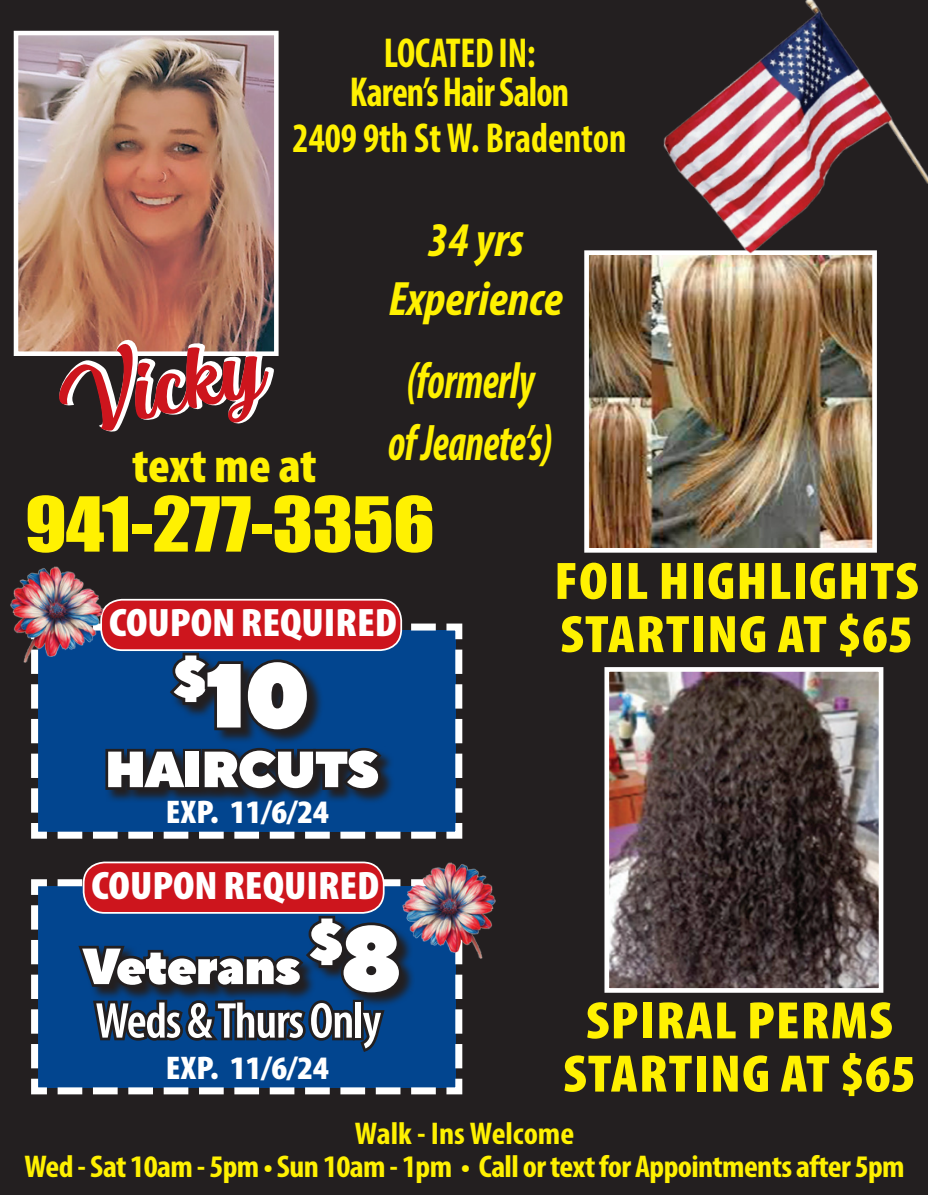
<style>
.page{position:relative;width:928px;height:1195px;background:#fff}
.page>*{position:absolute;margin:0;border:0;box-sizing:border-box;transform-origin:0 0}
.t1{font:900 90.65px "TT Norms Pro";color:#fff}
.t2{font:73.85px "Mailston";color:#cd151d}
.t3{font:70px "Impact";letter-spacing:-.01em;color:#fff101;scale:1.1 1}
.t4{font:900 condensed 53.2px/53.2px "Myriad Pro";letter-spacing:.02em;color:#fff101;text-align:center;scale:1.08 1}
.t5{font:italic 700 condensed 51.8px "Myriad Pro";letter-spacing:-.01em;color:#fff101;scale:.8 1}
.t6{font:900 50.75px "TT Norms Pro";letter-spacing:-.025em;color:#fff}
.t7{font:600 condensed 50.75px "Myriad Pro";letter-spacing:-.025em;color:#fff}
.t8{font:900 condensed 49px "Myriad Pro";letter-spacing:-.005em;color:#fff101}
.t9{font:italic 700 condensed 48.65px "Myriad Pro";color:#fff101}
.t10{font:700 condensed 42px "Myriad Pro";letter-spacing:-.005em;color:#fff101;scale:.9 1}
.t11{font:700 condensed 42px "Myriad Pro";letter-spacing:-.025em;color:#fff101;scale:.9 1}
.t12{font:900 condensed 39.9px "Myriad Pro";color:#fff;scale:1.08 1}
.t13{font:900 condensed 32.9px "Myriad Pro";letter-spacing:.01em;color:#fff;scale:1.08 1}
.t14{font:700 condensed 31.5px "Myriad Pro";letter-spacing:-.02em;color:#fff101;scale:1.05 1}
.t15{font:700 condensed 31.5px "Myriad Pro";color:#fff101;scale:1.05 1}
.s1{font-size:90.65px}
</style>
<div class="page">
<div style="left:0;top:0;width:927px;height:1194px;background:#231f20"></div>
<img style="left:590px;top:256px;width:280px;height:290px">
<div style="left:584px;top:250px;width:292px;height:302px;border:5px solid #fff"></div>
<img style="left:610px;top:673px;width:267px;height:313px">
<div style="left:604px;top:667px;width:279px;height:325px;border:5px solid #fff"></div>
<img style="left:20px;top:37px;width:252px;height:313px">
<div style="left:14px;top:31px;width:264px;height:325px;border:5px solid #fff"></div>
<svg style="left:53px;top:336px;width:219px;height:96px"></svg>
<svg style="left:31px;top:620px;width:432px;height:219px;background:#1f5794"></svg>
<svg style="left:31px;top:875px;width:432px;height:220px;background:#3d6899"></svg>
<svg style="left:105px;top:654px;width:289px;height:150px;background:#044286"></svg>
<svg style="left:166px;top:651px;width:146px;height:83px"></svg>
<svg style="left:103px;top:746px;width:89px;height:48px"></svg>
<svg style="left:199px;top:744px;width:186px;height:50px"></svg>
<div style="left:101px;top:599px;width:300px;height:51px;background:#cd151d;border-radius:21px"></div>
<div style="left:100px;top:599px;width:302px;height:52px;border:2px solid #fff;border-radius:21px"></div>
<div style="left:84px;top:862px;width:299px;height:50px;background:#cd151d;border-radius:21px"></div>
<div style="left:83px;top:861px;width:301px;height:52px;border:2px solid #fff;border-radius:21px"></div>
<svg style="left:58px;top:905px;width:383px;height:190px"></svg>
<img style="left:644px;top:0;width:283px;height:282px">
<img style="left:10px;top:566px;width:98px;height:101px">
<img style="left:398px;top:862px;width:98px;height:101px">
<p class="t10" style="left:384px;top:27px;width:170px">LOCATED IN:</p>
<p class="t11" style="left:350px;top:66px;width:245px">Karen’s Hair Salon</p>
<p class="t10" style="left:292px;top:112px;width:372px">2409 9th St W. Bradenton</p>
<p class="t9" style="left:427px;top:210px;width:98px">34 yrs</p>
<p class="t9" style="left:388px;top:268px;width:175px">Experience</p>
<p class="t2" style="left:53px;top:369px;width:208px;rotate:-12deg">Vicky</p>
<p class="t5" style="left:406px;top:348px;width:162px">(formerly</p>
<p class="t5" style="left:388px;top:410px;width:207px">of Jeanete’s)</p>
<p class="t8" style="left:132px;top:434px;width:186px">text me at</p>
<p class="t3" style="left:25px;top:470px;width:374px">941-277-3356</p>
<p class="t12" style="left:109px;top:597px;width:268px">COUPON REQUIRED</p>
<p class="t1" style="left:174px;top:635px;width:138px"><sup>$</sup>10</p>
<p class="t6" style="left:105px;top:735px;width:276px">HAIRCUTS</p>
<p class="t13" style="left:166px;top:791px;width:153px">EXP. 11/6/24</p>
<p class="t12" style="left:92px;top:860px;width:268px">COUPON REQUIRED</p>
<p class="t6" style="left:83px;top:932px;width:319px">Veterans <sup>$</sup><span class="s1">8</span></p>
<p class="t4" style="left:554px;top:553px;width:339px">FOIL HIGHLIGHTS</p>
<p class="t4" style="left:560px;top:606px;width:328px">STARTING AT $65</p>
<p class="t4" style="left:563px;top:992px;width:328px">SPIRAL PERMS<br>STARTING AT $65</p>
<p class="t15" style="left:355px;top:1113px;width:210px">Walk - Ins Welcome</p>
<p class="t14" style="left:24px;top:1146px;width:839px">Wed - Sat 10am - 5pm • Sun 10am - 1pm • Call or text for Appointments after 5pm</p>
<p class="t7" style="left:95px;top:989px;width:287px">Weds &amp; Thurs Only</p>
<p class="t13" style="left:166px;top:1046px;width:153px">EXP. 11/6/24</p>
</div>
